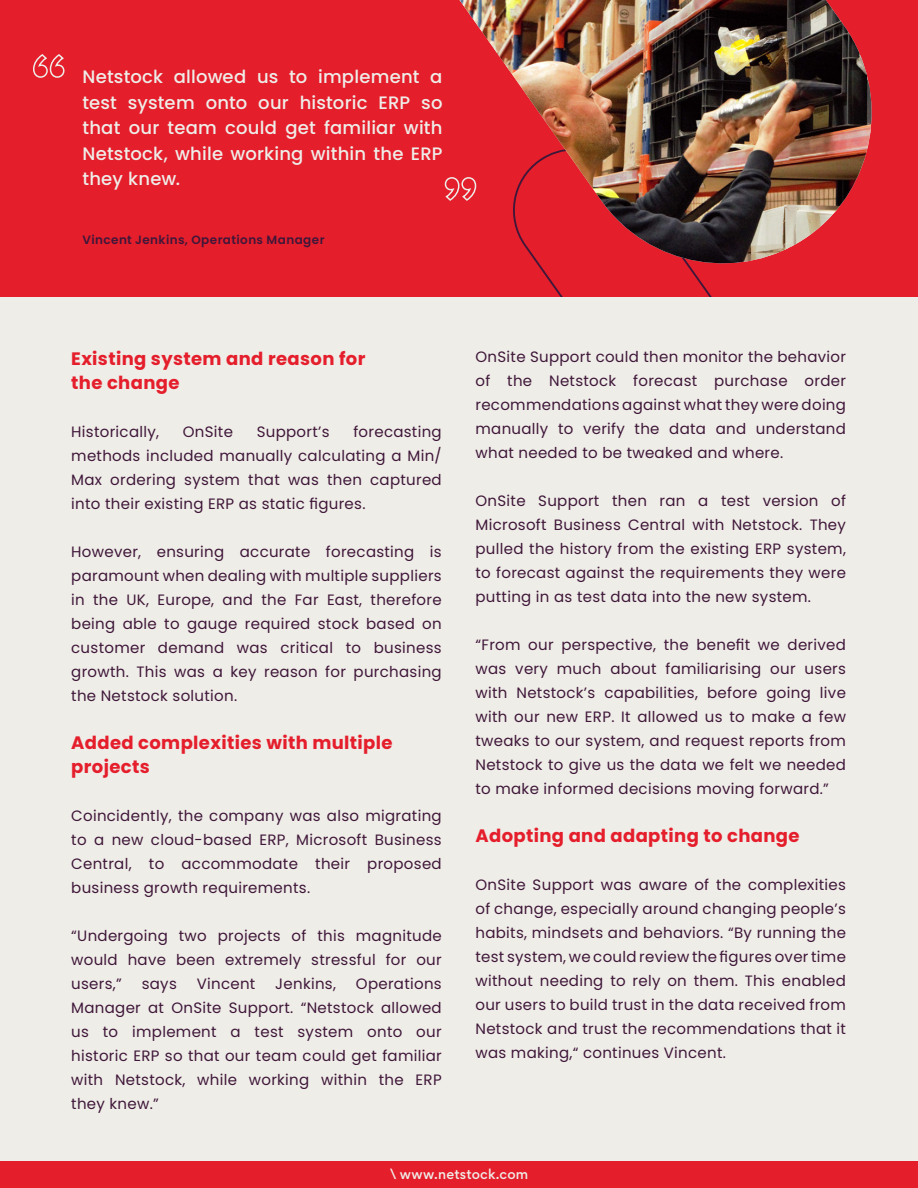
<style>
.page{position:relative;width:918px;height:1188px;background:#efede8}
.page>*{position:absolute;margin:0;border:0;box-sizing:border-box;transform-origin:0 0}
.t1{font:500 18px/25.5px "Poppins";letter-spacing:.01em;color:#efede8;text-align:justify}
.t2{font:700 18px/24px "Poppins";letter-spacing:.02em;color:#e51e2c}
.t3{font:15px/24px "Poppins";letter-spacing:.02em;color:#3f1739;text-align:justify}
.t4{font:500 12.75px "Gordita";letter-spacing:.015em;color:#efede8}
.t5{font:600 12px "Poppins";letter-spacing:.035em;color:#3f1739}
</style>
<div class="page">
<div style="left:0;top:0;width:918px;height:297px;background:#e51e2c"></div>
<img style="left:460px;top:0;width:412px;height:284px">
<svg style="left:33px;top:54px;width:32px;height:24px"></svg>
<svg style="left:444px;top:176px;width:33px;height:26px"></svg>
<div style="left:0;top:1161px;width:918px;height:27px;background:#e51e2c"></div>
<p class="t1" style="left:82px;top:64px;width:362px">Netstock allowed us to implement a test system onto our historic ERP so that our team could get familiar with Netstock, while working within the ERP they knew.</p>
<p class="t5" style="left:82px;top:232px;width:244px">Vincent Jenkins, Operations Manager</p>
<p class="t2" style="left:71px;top:347px;width:296px">Existing system and reason for the change</p>
<p class="t3" style="left:71px;top:420px;width:89px">Historically,</p>
<p class="t3" style="left:183px;top:420px;width:52px">OnSite</p>
<p class="t3" style="left:257px;top:420px;width:74px">Support’s</p>
<p class="t3" style="left:71px;top:420px;width:372px;text-indent:282px">forecasting methods included manually calculating a Min/ Max ordering system that was then captured into their existing ERP as static figures.</p>
<p class="t3" style="left:71px;top:540px;width:372px">However, ensuring accurate forecasting is paramount when dealing with multiple suppliers in the UK, Europe, and the Far East, therefore being able to gauge required stock based on customer demand was critical to business growth. This was a key reason for purchasing the Netstock solution.</p>
<p class="t2" style="left:71px;top:731px;width:323px">Added complexities with multiple projects</p>
<p class="t3" style="left:71px;top:804px;width:372px">Coincidently, the company was also migrating to a new cloud-based ERP, Microsoft Business Central, to accommodate their proposed business growth requirements.</p>
<p class="t3" style="left:71px;top:924px;width:372px">“Undergoing two projects of this magnitude would have been extremely stressful for our users,”</p>
<p class="t3" style="left:71px;top:972px;width:372px;text-indent:285px">Operations Manager at OnSite Support. “Netstock allowed us to implement a test system onto our historic ERP so that our team could get familiar with Netstock, while working within the ERP they knew.”</p>
<p class="t3" style="left:142px;top:972px;width:37px">says</p>
<p class="t3" style="left:197px;top:972px;width:60px">Vincent</p>
<p class="t3" style="left:275px;top:972px;width:62px">Jenkins,</p>
<p class="t3" style="left:476px;top:345px;width:372px">OnSite Support could then monitor the behavior of the Netstock forecast purchase order recommendations against what they were doing manually to verify the data and understand what needed to be tweaked and where.</p>
<p class="t3" style="left:476px;top:489px;width:372px">OnSite Support then ran a test version of Microsoft Business Central with Netstock. They pulled the history from the existing ERP system, to forecast against the requirements they were putting in as test data into the new system.</p>
<p class="t3" style="left:476px;top:633px;width:372px">“From our perspective, the benefit we derived was very much about familiarising our users with Netstock’s capabilities, before going live with our new ERP. It allowed us to make a few tweaks to our system, and request reports from Netstock to give us the data we felt we needed to make informed decisions moving forward.”</p>
<p class="t2" style="left:476px;top:824px;width:326px">Adopting and adapting to change</p>
<p class="t3" style="left:476px;top:873px;width:372px">OnSite Support was aware of the complexities of change, especially around changing people’s habits, mindsets and behaviors. “By running the test system, we could review the figures over time without needing to rely on them. This enabled our users to build trust in the data received from Netstock and trust the recommendations that it was making,“ continues Vincent.</p>
<p class="t4" style="left:390px;top:1165px;width:140px">\ www.netstock.com</p>
</div>
